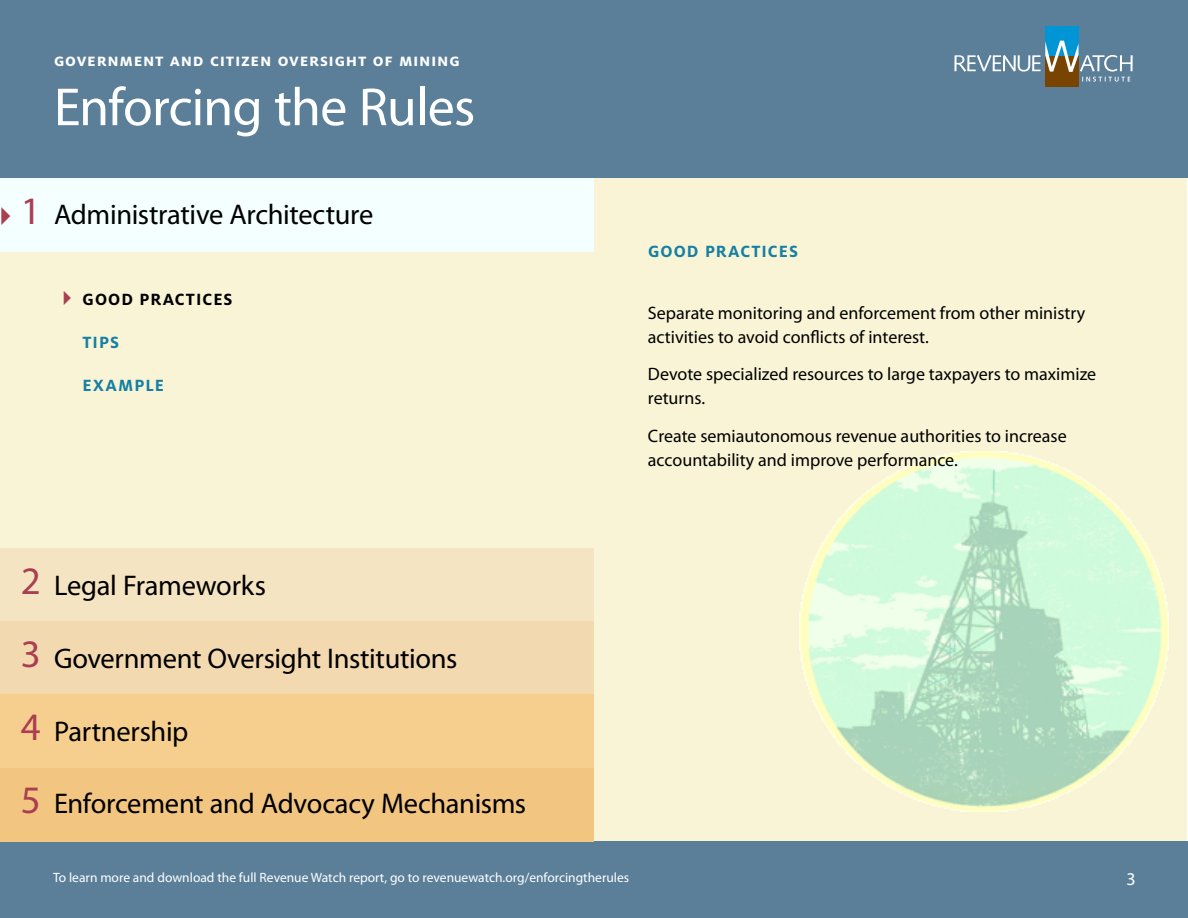
<style>
.page{position:relative;width:1188px;height:918px;background:#fff}
.page>*{position:absolute;margin:0;border:0;box-sizing:border-box;transform-origin:0 0}
.t1{font:54px "Myriad Pro";letter-spacing:-.015em;color:#fff}
.t2{font:39px/73.2px "Myriad Pro";color:#aa3f52;text-align:justify}
.t3{font:28.5px "Myriad Pro";letter-spacing:-.015em;color:#000}
.t4{font:18px/24px "Myriad Pro";color:#000}
.t5{font:700 18px "Milo OT";letter-spacing:.04em;color:#fff}
.t6{font:700 18px "Milo OT";letter-spacing:.05em;color:#157fa4}
.t7{font:700 18px "Milo OT";letter-spacing:.055em;color:#000}
.t8{font:18px "Myriad Pro";color:#fff}
.t9{font:13.5px "Myriad Pro";color:#fff}
.s1{color:#aa3f52}
</style>
<div class="page">
<div style="left:1px;top:0;width:1186px;height:918px;background:#f8f4d5"></div>
<div style="left:0;top:0;width:1188px;height:177px;background:#5b7f99"></div>
<div style="left:1px;top:841px;width:1187px;height:77px;background:#5b7f99"></div>
<div style="left:1045px;top:26px;width:34px;height:30px;background:#0096d6"></div>
<div style="left:1045px;top:56px;width:34px;height:30px;background:#794400"></div>
<svg style="left:954px;top:41px;width:179px;height:41px"></svg>
<img style="left:800px;top:451px;width:369px;height:360px">
<div style="left:1px;top:178px;width:593px;height:74px;background:#f4ffff"></div>
<div style="left:1px;top:549px;width:593px;height:73px;background:#f4e4c2"></div>
<div style="left:1px;top:622px;width:593px;height:73px;background:#f2d9b0"></div>
<div style="left:1px;top:695px;width:593px;height:73px;background:#f6cf8e"></div>
<div style="left:1px;top:768px;width:593px;height:73px;background:#f2c581"></div>
<p class="t5" style="left:54px;top:51px;width:407px">government and citizen oversight of mining</p>
<h1 class="t1" style="left:54px;top:74px;width:423px">Enforcing the Rules</h1>
<h2 class="t2" style="left:21px;top:173px;width:22px">1</h2>
<h3 class="t3" style="left:54px;top:197px;width:321px">Administrative Architecture</h3>
<p class="t7" style="left:56px;top:289px;width:178px"><span class="s1">✔</span> GOOD PRACTICES</p>
<p class="t6" style="left:83px;top:332px;width:38px">TIPS</p>
<p class="t6" style="left:83px;top:375px;width:83px">EXAMPLE</p>
<p class="t6" style="left:648px;top:241px;width:26px">Good</p>
<p class="t6" style="left:705px;top:241px;width:46px">practices</p>
<p class="t4" style="left:648px;top:300px;width:439px">Separate monitoring and enforcement from other ministry activities to avoid conflicts of interest.</p>
<p class="t4" style="left:648px;top:362px;width:450px">Devote specialized resources to large taxpayers to maximize returns.</p>
<p class="t4" style="left:648px;top:423px;width:420px">Create semiautonomous revenue authorities to increase accountability and improve performance.</p>
<h2 class="t2" style="left:21px;top:543px;width:22px">2<br>3<br>4<br>5</h2>
<h3 class="t3" style="left:54px;top:567px;width:213px">Legal Frameworks</h3>
<h3 class="t3" style="left:54px;top:641px;width:405px">Government Oversight Institutions</h3>
<h3 class="t3" style="left:54px;top:714px;width:136px">Partnership</h3>
<h3 class="t3" style="left:54px;top:786px;width:474px">Enforcement and Advocacy Mechanisms</h3>
<p class="t9" style="left:53px;top:869px;width:578px">To learn more and download the full Revenue Watch report, go to revenuewatch.org/enforcingtherules</p>
<p class="t8" style="left:1127px;top:868px;width:11px">3</p>
</div>
